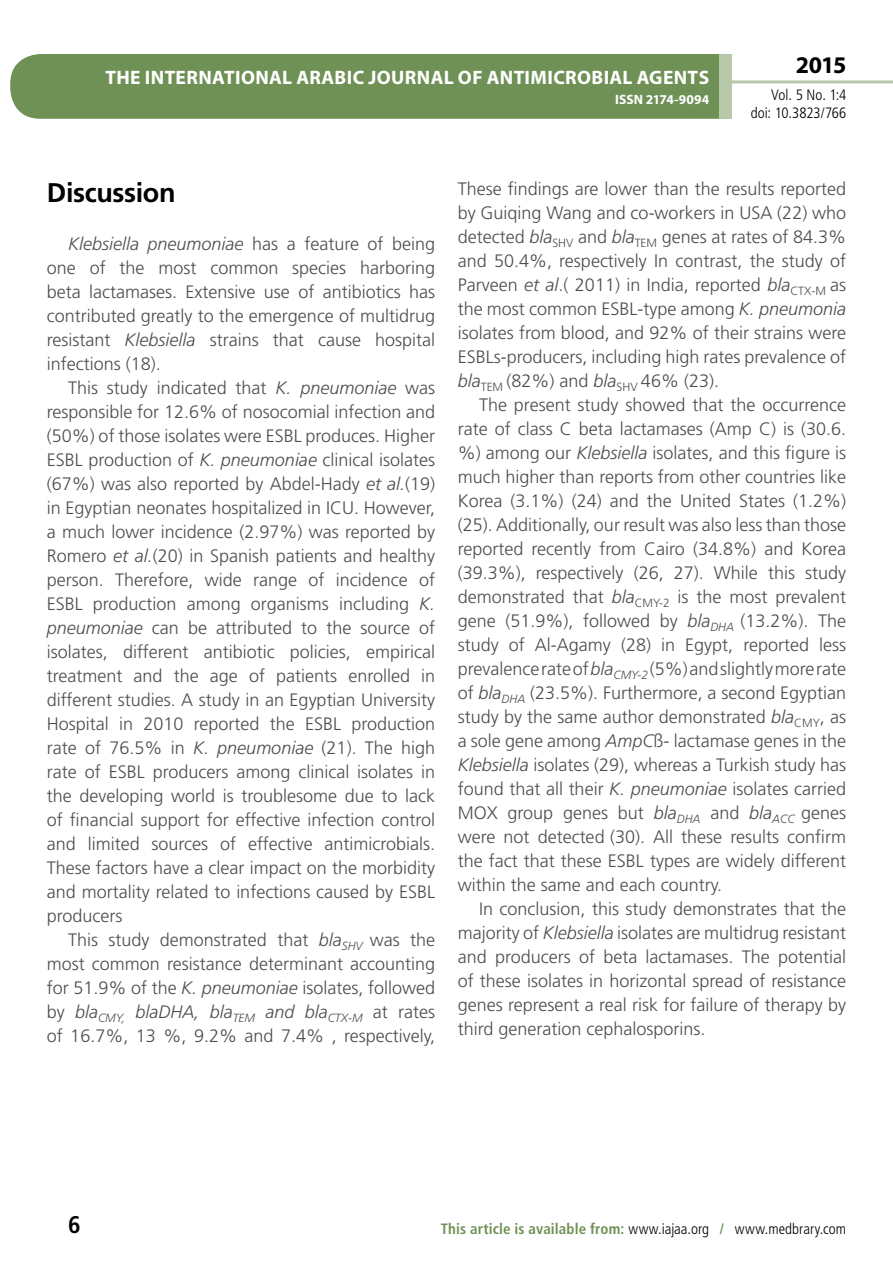
<style>
.page{position:relative;width:893px;height:1263px;background:#fff}
.page>*{position:absolute;margin:0;border:0;box-sizing:border-box;transform-origin:0 0}
.t1{font:700 27px "Frutiger LT Std";letter-spacing:-.015em;color:#000}
.t2{font:700 24px "Myriad Pro";color:#000}
.t3{font:700 condensed 24px "Frutiger LT Std";color:#000}
.t4{font:700 19.5px "Myriad Pro";letter-spacing:.02em;color:#fff}
.t5{font:300 18px/24px "Frutiger LT Std";color:#4d4d4f;text-align:justify}
.t6{font:300 condensed 15px/18px "Frutiger LT Std";letter-spacing:.005em;color:#000;text-align:right}
.t7{font:700 13.5px "Myriad Pro";letter-spacing:-.01em;color:#fff}
.t8{font:700 13.5px "Myriad Pro";letter-spacing:.01em;color:#fff}
.s1{font-style:italic}
.s2{font-weight:700;color:#6f9155}
</style>
<div class="page">
<div style="left:10px;top:54px;width:775px;height:65px;background:#6f9155;border-radius:30px"></div>
<div style="left:732px;top:0;width:161px;height:157px;background:#fff"></div>
<hr style="left:730px;top:80px;width:163px;height:3px;background:#b7c8aa">
<div style="left:719px;top:54px;width:13px;height:65px;background:#b7c8aa"></div>
<p class="t4" style="left:105px;top:65px;width:605px">THE INTERNATIONAL ARABIC JOURNAL OF ANTI MICROBIAL AGENTS</p>
<p class="t8" style="left:615px;top:90px;width:13px">ISSN</p>
<p class="t7" style="left:646px;top:90px;width:65px">2174-9094</p>
<h2 class="t2" style="left:796px;top:49px;width:52px">2015</h2>
<p class="t6" style="left:751px;top:86px;width:97px">Vol. 5 No. 1:4 doi: 10.3823/766</p>
<h1 class="t1" style="left:47px;top:176px;width:130px">Discussion</h1>
<p class="t5" style="left:47px;top:232px;width:390px;text-indent:21px"><span class="s1">Klebsiella pneumoniae</span> has a feature of being one of the most common species harboring beta lactamases. Extensive use of antibiotics has contributed greatly to the emergence of multidrug resistant <span class="s1">Klebsiella</span> strains that cause hospital infections (18).</p>
<p class="t5" style="left:47px;top:376px;width:390px;text-indent:21px">This study indicated that <span class="s1">K. pneumoniae</span> was responsible for 12.6% of nosocomial infection and (50%) of those isolates were ESBL produces. Higher ESBL production of <span class="s1">K. pneumoniae</span> clinical isolates (67%) was also reported by Abdel-Hady <span class="s1">et al.</span>(19) in Egyptian neonates hospitalized in ICU. However, a much lower incidence (2.97%) was reported by Romero <span class="s1">et al.</span>(20) in Spanish patients and healthy person. Therefore, wide range of incidence of ESBL production among organisms including <span class="s1">K. pneumoniae</span> can be attributed to the source of isolates, different antibiotic policies, empirical treatment and the age of patients enrolled in different studies. A study in an Egyptian University Hospital in 2010 reported the ESBL production rate of 76.5% in <span class="s1">K. pneumoniae</span> (21). The high rate of ESBL producers among clinical isolates in the developing world is troublesome due to lack of financial support for effective infection control and limited sources of effective antimicrobials.<br>These factors have a clear impact on the morbidity and mortality related to infections caused by ESBL producers</p>
<p class="t5" style="left:47px;top:927px;width:390px;text-indent:21px">This study demonstrated that <span class="s1">bla</span><sub>SHV</sub> was the most common resistance determinant accounting for 51.9% of the <span class="s1">K. pneumoniae</span> isolates, followed by <span class="s1">bla</span><sub>CMY,</sub> <span class="s1">blaDHA, bla</span><sub>TEM</sub> <span class="s1">and bla</span><sub>CTX-M</sub> at rates of 16.7%, 13 %, 9.2% and 7.4% , respectively,</p>
<p class="t5" style="left:458px;top:177px;width:390px">These findings are lower than the results reported by Guiqing Wang and co-workers in USA (22) who detected <span class="s1">bla</span><sub>SHV</sub> and <span class="s1">bla</span><sub>TEM</sub> genes at rates of 84.3% and 50.4%, respectively In contrast, the study of Parveen <span class="s1">et al</span>.( 2011) in India, reported <span class="s1">bla</span><sub>CTX-M</sub> as the most common ESBL-type among <span class="s1">K. pneumonia </span>isolates from blood, and 92% of their strains were ESBLs-producers, including high rates prevalence of <span class="s1">bla</span><sub>TEM</sub> (82%) and <span class="s1">bla</span><sub>SHV</sub> 46% (23).</p>
<p class="t5" style="left:458px;top:393px;width:390px;text-indent:21px">The present study showed that the occurrence rate of class C beta lactamases (Amp C) is (30.6. %) among our <span class="s1">Klebsiella</span> isolates, and this figure is much higher than reports from other countries like Korea (3.1%) (24) and the United States (1.2%) (25). Additionally, our result was also less than those reported recently from Cairo (34.8%) and Korea (39.3%), respectively (26, 27). While this study demonstrated that <span class="s1">bla</span><sub>CMY-2</sub> is the most prevalent gene (51.9%), followed by <span class="s1">bla</span><sub>DHA</sub> (13.2%). The study of Al-Agamy (28) in Egypt, reported less prevalence rate of <span class="s1">bla</span><sub>CMY-2</sub> (5%) and slightly more rate of <span class="s1">bla</span><sub>DHA</sub> (23.5%). Furthermore, a second Egyptian study by the same author demonstrated <span class="s1">bla</span><sub>CMY</sub>, as a sole gene among <span class="s1">AmpC</span>ß- lactamase genes in the <span class="s1">Klebsiella</span> isolates (29), whereas a Turkish study has found that all their <span class="s1">K. pneumoniae</span> isolates carried MOX group genes but <span class="s1">bla</span><sub>DHA</sub> and <span class="s1">bla</span><sub>ACC</sub> genes were not detected (30). All these results confirm the fact that these ESBL types are widely different within the same and each country.</p>
<p class="t5" style="left:458px;top:897px;width:390px;text-indent:21px">In conclusion, this study demonstrates that the majority of <span class="s1">Klebsiella</span> isolates are multidrug resistant and producers of beta lactamases. The potential of these isolates in horizontal spread of resistance genes represent a real risk for failure of therapy by third generation cephalosporins.</p>
<h2 class="t3" style="left:68px;top:1210px;width:14px">6</h2>
<p class="t6" style="left:441px;top:1219px;width:407px"><span class="s2">This article is available from:</span> www.iajaa.org <span class="s2">/</span> www.medbrary.com</p>
</div>
